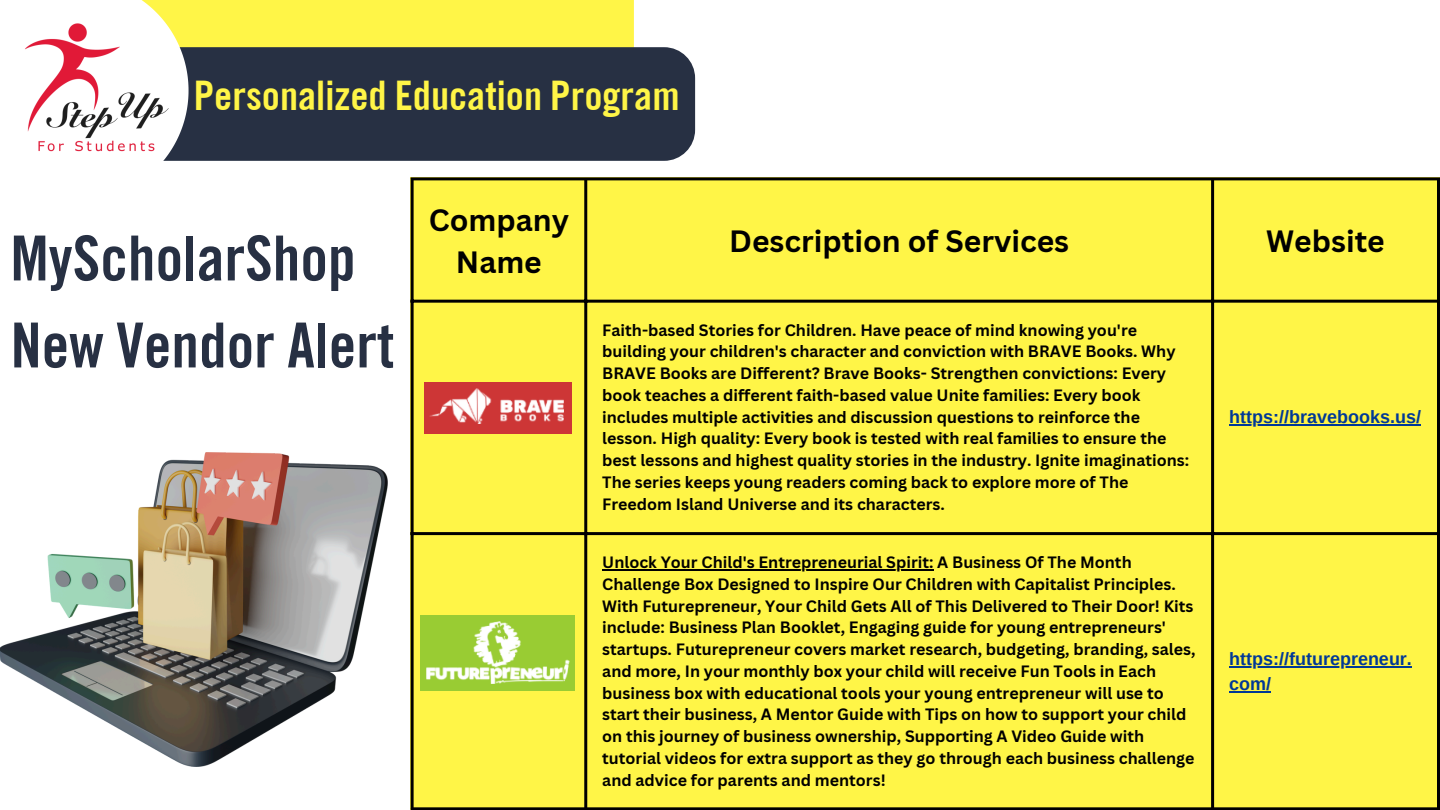
<style>
.page{position:relative;width:1440px;height:810px;background:#fff}
.page>*{position:absolute;margin:0;border:0;box-sizing:border-box;transform-origin:0 0}
.t1{font:700 62.2px/87px "Traditionell Sans";color:#273043}
.t2{font:700 40.8px "Traditionell Sans";color:#fff547}
.t3{font:700 30px/42px "Canva Sans";color:#000;text-align:center}
.t4{font:700 18px/24.8px "Arimo";color:#003897}
.t5{font:700 16px/21.8px "Canva Sans";color:#000}
</style>
<div class="page">
<svg style="left:634px;top:47px;width:61px;height:114px;background:#343c4e"></svg>
<svg style="left:187px;top:0;width:447px;height:201px;background:#7d8060"></svg>
<img style="left:25px;top:0;width:162px;height:161px">
<div style="left:411px;top:177px;width:1029px;height:633px;background:#fff547"></div>
<hr style="left:1229px;top:424px;width:192px;height:2px;background:#003897">
<hr style="left:602px;top:570px;width:332px;height:1px;background:#000">
<hr style="left:1229px;top:666px;width:183px;height:2px;background:#003897">
<hr style="left:1229px;top:691px;width:42px;height:2px;background:#003897">
<hr style="left:411px;top:180px;width:3px;height:627px;background:#000">
<hr style="left:584px;top:180px;width:3px;height:627px;background:#000">
<hr style="left:1211px;top:180px;width:3px;height:627px;background:#000">
<hr style="left:1437px;top:180px;width:3px;height:627px;background:#000">
<hr style="left:411px;top:177px;width:1029px;height:3px;background:#000">
<hr style="left:411px;top:300px;width:1029px;height:3px;background:#000">
<hr style="left:411px;top:532px;width:1029px;height:3px;background:#000">
<hr style="left:411px;top:807px;width:1029px;height:3px;background:#000">
<img style="left:0;top:452px;width:388px;height:314px">
<img style="left:424px;top:383px;width:148px;height:51px">
<img style="left:421px;top:616px;width:154px;height:75px">
<p class="t2" style="left:194px;top:70px;width:487px">Personalized Education Program</p>
<p class="t1" style="left:11px;top:213px;width:385px">MyScholarShop<br>New Vendor Alert</p>
<p class="t3" style="left:429px;top:198px;width:142px">Company<br>Name</p>
<p class="t3" style="left:729px;top:219px;width:341px">Description of Services</p>
<p class="t3" style="left:1266px;top:219px;width:120px">Website</p>
<p class="t5" style="left:602px;top:319px;width:588px">Faith-based Stories for Children. Have peace of mind knowing you're building your children's character and conviction with BRAVE Books. Why BRAVE Books are Different? Brave Books- Strengthen convictions: Every book teaches a different faith-based value Unite families: Every book includes multiple activities and discussion questions to reinforce the lesson. High quality: Every book is tested with real families to ensure the best lessons and highest quality stories in the industry. Ignite imaginations:<br>The series keeps young readers coming back to explore more of The Freedom Island Universe and its characters.</p>
<p class="t5" style="left:602px;top:551px;width:595px">Unlock Your Child's Entrepreneurial Spirit: A Business Of The Month Challenge Box Designed to Inspire Our Children with Capitalist Principles.<br>With Futurepreneur, Your Child Gets All of This Delivered to Their Door! Kits include: Business Plan Booklet, Engaging guide for young entrepreneurs' startups. Futurepreneur covers market research, budgeting, branding, sales, and more, In your monthly box your child will receive Fun Tools in Each business box with educational tools your young entrepreneur will use to start their business, A Mentor Guide with Tips on how to support your child on this journey of business ownership, Supporting A Video Guide with tutorial videos for extra support as they go through each business challenge and advice for parents and mentors!</p>
<p class="t4" style="left:1229px;top:404px;width:193px">https://bravebooks.us/</p>
<p class="t4" style="left:1229px;top:646px;width:184px">https://futurepreneur. com/</p>
</div>
